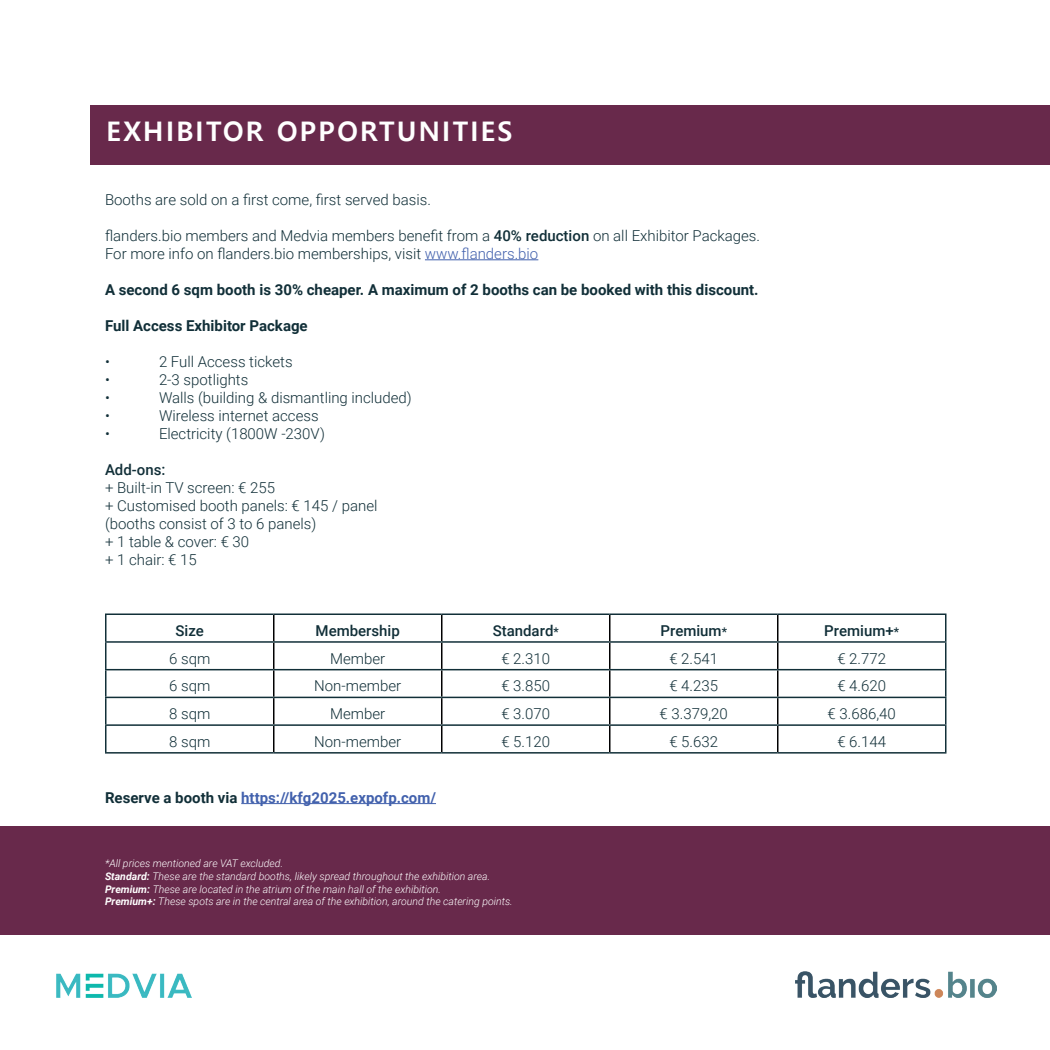
<style>
.page{position:relative;width:1050px;height:1050px;background:#fff}
.page>*{position:absolute;margin:0;border:0;box-sizing:border-box;transform-origin:0 0}
.t1{font:700 27px "Malgun Gothic";letter-spacing:.075em;color:#fff}
.t2{font:300 15px/18px "Roboto";color:#112f38}
.t3{font:700 15px "Roboto";color:#112f38}
.t4{font:500 15px "Roboto";color:#112f38}
.t5{font:700 15px "Roboto";color:#4261ad}
.t6{font:italic 300 10.5px/12.6px "Roboto";color:#fff}
.s1{font-weight:500}
.s2{color:#4261ad}
.s3{font-size:12px}
.s4{color:#112f38}
.s5{font-weight:700}
</style>
<div class="page">
<div style="left:90px;top:105px;width:960px;height:60px;background:#68294b"></div>
<hr style="left:425px;top:259px;width:113px;height:1px;background:#4261ad">
<img style="left:795px;top:971px;width:202px;height:27px">
<svg style="left:273px;top:615px;width:1px;height:137px"></svg>
<svg style="left:441px;top:615px;width:1px;height:137px"></svg>
<svg style="left:609px;top:615px;width:1px;height:137px"></svg>
<svg style="left:777px;top:615px;width:1px;height:137px"></svg>
<hr style="left:105px;top:614px;width:169px;height:1px;background:#112f38">
<hr style="left:274px;top:614px;width:168px;height:1px;background:#112f38">
<hr style="left:442px;top:614px;width:168px;height:1px;background:#112f38">
<hr style="left:610px;top:614px;width:168px;height:1px;background:#112f38">
<hr style="left:778px;top:614px;width:168px;height:1px;background:#112f38">
<hr style="left:105px;top:641px;width:169px;height:2px;background:#112f38">
<hr style="left:274px;top:641px;width:168px;height:2px;background:#112f38">
<hr style="left:442px;top:641px;width:168px;height:2px;background:#112f38">
<hr style="left:610px;top:641px;width:168px;height:2px;background:#112f38">
<hr style="left:778px;top:641px;width:168px;height:2px;background:#112f38">
<hr style="left:105px;top:669px;width:169px;height:1px;background:#112f38">
<hr style="left:274px;top:669px;width:168px;height:1px;background:#112f38">
<hr style="left:442px;top:669px;width:168px;height:1px;background:#112f38">
<hr style="left:610px;top:669px;width:168px;height:1px;background:#112f38">
<hr style="left:778px;top:669px;width:168px;height:1px;background:#112f38">
<hr style="left:105px;top:697px;width:169px;height:1px;background:#112f38">
<hr style="left:274px;top:697px;width:168px;height:1px;background:#112f38">
<hr style="left:442px;top:697px;width:168px;height:1px;background:#112f38">
<hr style="left:610px;top:697px;width:168px;height:1px;background:#112f38">
<hr style="left:778px;top:697px;width:168px;height:1px;background:#112f38">
<hr style="left:105px;top:724px;width:169px;height:2px;background:#112f38">
<svg style="left:105px;top:615px;width:1px;height:137px"></svg>
<hr style="left:274px;top:724px;width:168px;height:2px;background:#112f38">
<hr style="left:442px;top:724px;width:168px;height:2px;background:#112f38">
<hr style="left:610px;top:724px;width:168px;height:2px;background:#112f38">
<hr style="left:778px;top:724px;width:168px;height:2px;background:#112f38">
<svg style="left:945px;top:615px;width:1px;height:137px"></svg>
<hr style="left:105px;top:752px;width:169px;height:2px;background:#112f38">
<hr style="left:274px;top:752px;width:168px;height:2px;background:#112f38">
<hr style="left:442px;top:752px;width:168px;height:2px;background:#112f38">
<hr style="left:610px;top:752px;width:168px;height:2px;background:#112f38">
<hr style="left:778px;top:752px;width:168px;height:2px;background:#112f38">
<div style="left:0;top:826px;width:1050px;height:109px;background:#68294b"></div>
<hr style="left:241px;top:803px;width:195px;height:1px;background:#4261ad">
<img style="left:56px;top:973px;width:136px;height:25px">
<h1 class="t1" style="left:106px;top:115px;width:408px">EXHIBITOR OPPORTUNITIES</h1>
<p class="t2" style="left:105px;top:190px;width:328px">Booths are sold on a first come, first served basis.</p>
<p class="t2" style="left:105px;top:226px;width:657px">flanders.bio members and Medvia members benefit from a <span class="s1">40% reduction</span> on all Exhibitor Packages.<br>For more info on flanders.bio memberships, visit <span class="s2">www.flanders.bio</span></p>
<p class="t3" style="left:105px;top:279px;width:655px">A second 6 sqm booth is 30% cheaper. A maximum of 2 booths can be booked with this discount.</p>
<p class="t3" style="left:105px;top:315px;width:204px">Full Access Exhibitor Package</p>
<p class="t2" style="left:105px;top:352px;width:6px">•</p>
<p class="t2" style="left:159px;top:352px;width:135px">2 Full Access tickets</p>
<p class="t2" style="left:105px;top:370px;width:6px">•</p>
<p class="t2" style="left:159px;top:370px;width:91px">2-3 spotlights</p>
<p class="t2" style="left:105px;top:388px;width:6px">•</p>
<p class="t2" style="left:159px;top:388px;width:254px">Walls (building &amp; dismantling included)</p>
<p class="t2" style="left:105px;top:406px;width:6px">•</p>
<p class="t2" style="left:159px;top:406px;width:161px">Wireless internet access</p>
<p class="t2" style="left:105px;top:424px;width:6px">•</p>
<p class="t2" style="left:159px;top:424px;width:167px">Electricity (1800W -230V)</p>
<p class="t4" style="left:105px;top:459px;width:62px">Add-ons:</p>
<p class="t2" style="left:105px;top:478px;width:274px">+ Built-in TV screen: € 255<br>+ Customised booth panels: € 145 / panel (booths consist of 3 to 6 panels)<br>+ 1 table &amp; cover: € 30<br>+ 1 chair: € 15</p>
<p class="t4" style="left:176px;top:620px;width:30px">Size</p>
<p class="t4" style="left:316px;top:620px;width:86px">Membership</p>
<p class="t4" style="left:493px;top:620px;width:68px">Standard<span class="s3">*</span></p>
<p class="t4" style="left:661px;top:620px;width:68px">Premium<span class="s3">*</span></p>
<p class="t4" style="left:824px;top:620px;width:76px">Premium+<span class="s3">*</span></p>
<p class="t2" style="left:169px;top:649px;width:43px">6 sqm</p>
<p class="t2" style="left:330px;top:649px;width:57px">Member</p>
<p class="t2" style="left:501px;top:649px;width:50px">€ 2.310</p>
<p class="t2" style="left:669px;top:649px;width:50px">€ 2.541</p>
<p class="t2" style="left:837px;top:649px;width:50px">€ 2.772</p>
<p class="t2" style="left:169px;top:677px;width:43px">6 sqm</p>
<p class="t2" style="left:314px;top:677px;width:89px">Non-member</p>
<p class="t2" style="left:501px;top:677px;width:50px">€ 3.850</p>
<p class="t2" style="left:669px;top:677px;width:50px">€ 4.235</p>
<p class="t2" style="left:837px;top:677px;width:50px">€ 4.620</p>
<p class="t2" style="left:169px;top:704px;width:43px">8 sqm</p>
<p class="t2" style="left:330px;top:704px;width:57px">Member</p>
<p class="t2" style="left:501px;top:704px;width:50px">€ 3.070</p>
<p class="t2" style="left:660px;top:704px;width:70px">€ 3.379,20</p>
<p class="t2" style="left:828px;top:704px;width:70px">€ 3.686,40</p>
<p class="t2" style="left:169px;top:732px;width:43px">8 sqm</p>
<p class="t2" style="left:314px;top:732px;width:89px">Non-member</p>
<p class="t2" style="left:501px;top:732px;width:50px">€ 5.120</p>
<p class="t2" style="left:669px;top:732px;width:50px">€ 5.632</p>
<p class="t2" style="left:837px;top:732px;width:50px">€ 6.144</p>
<p class="t5" style="left:105px;top:787px;width:333px"><span class="s4">Reserve a booth via</span> https://kfg2025.expofp.com/</p>
<p class="t6" style="left:105px;top:857px;width:409px">*All prices mentioned are VAT excluded.<br><span class="s5">Standard:</span> These are the standard booths, likely spread throughout the exhibition area.<br><span class="s5">Premium:</span> These are located in the atrium of the main hall of the exhibition.<br><span class="s5">Premium+:</span> These spots are in the central area of the exhibition, around the catering points.</p>
</div>
